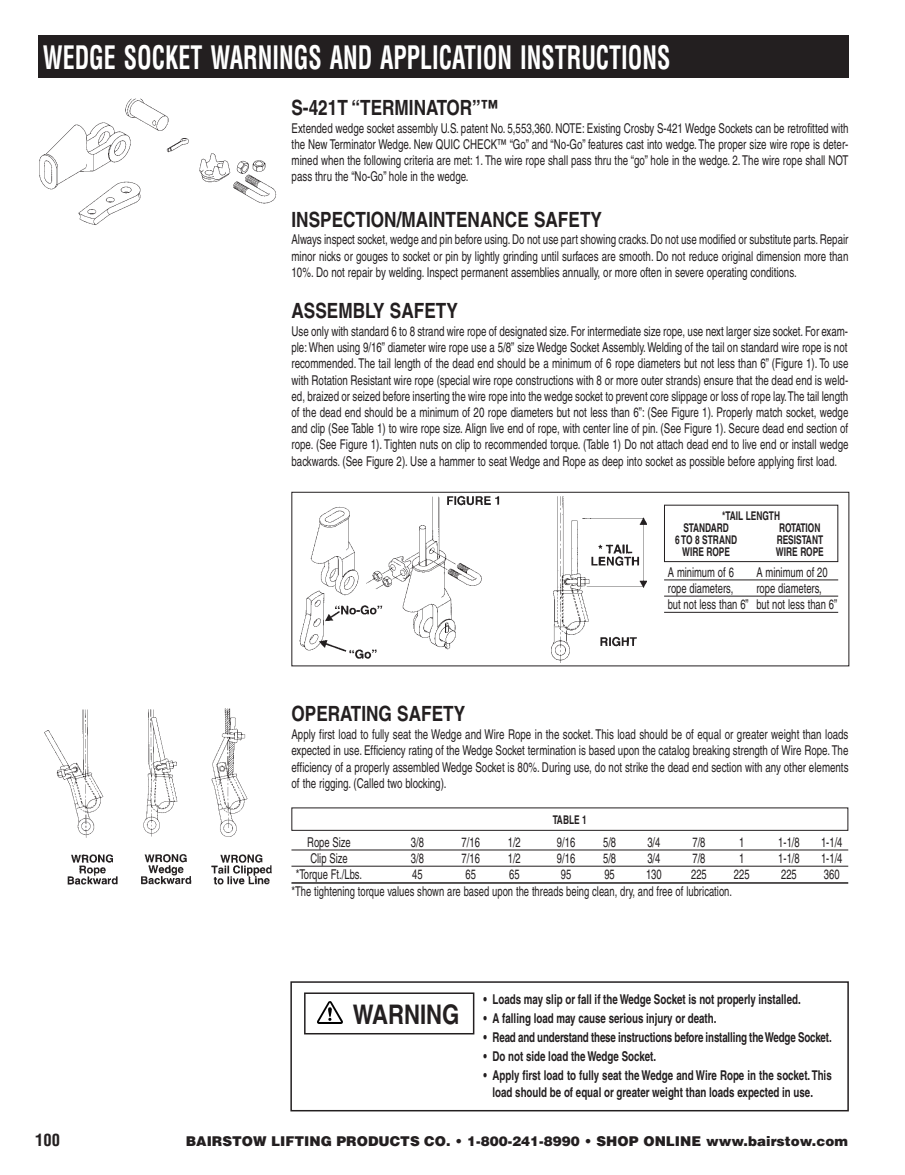
<style>
.page{position:relative;width:905px;height:1175px;background:#fff}
.page>*{position:absolute;margin:0;border:0;box-sizing:border-box;transform-origin:0 0}
.t1{font:700 condensed 31.5px "Helvetica";color:#fff;scale:.76 1}
.t2{font:700 condensed 31.5px "Helvetica";color:#fff;scale:.75 1}
.t3{font:700 condensed 27px "Helvetica";color:#231f20}
.t4{font:700 condensed 21px "Helvetica";color:#231f20}
.t5{font:700 condensed 16.5px "Helvetica";color:#231f20}
.t6{font:condensed 13.5px/16.2px "Helvetica";color:#231f20;text-align:justify;scale:.88 1}
.t7{font:700 condensed 13.5px/16.2px "Helvetica";color:#231f20;scale:.88 1}
.t8{font:condensed 13.5px/16.2px "Helvetica";color:#231f20;scale:.85 1}
.t9{font:900 13.5px "Helvetica";color:#231f20}
.t10{font:700 condensed 12px/12px "Helvetica";color:#231f20;scale:.85 1}
.t11{font:700 condensed 12px "Helvetica";letter-spacing:-.02em;color:#231f20;scale:.85 1}
</style>
<div class="page">
<div style="left:664px;top:505px;width:174px;height:57px;border:1px solid #231f20"></div>
<img style="left:299px;top:495px;width:347px;height:168px">
<div style="left:291px;top:492px;width:558px;height:174px;border:1px solid #231f20"></div>
<img style="left:39px;top:98px;width:238px;height:127px">
<hr style="left:664px;top:579px;width:174px;height:1px;background:#231f20">
<hr style="left:664px;top:596px;width:174px;height:1px;background:#231f20">
<hr style="left:664px;top:612px;width:174px;height:1px;background:#231f20">
<hr style="left:291px;top:849px;width:557px;height:1px;background:#231f20">
<hr style="left:291px;top:866px;width:557px;height:1px;background:#231f20">
<hr style="left:291px;top:882px;width:557px;height:1px;background:#231f20">
<img style="left:44px;top:708px;width:228px;height:177px">
<svg style="left:290px;top:981px;width:559px;height:131px"></svg>
<img style="left:317px;top:1001px;width:26px;height:22px">
<div style="left:38px;top:35px;width:810px;height:43px;background:#231f20"></div>
<p class="t2" style="left:240px;top:38px;width:806px">WEDGE SOCKET WARNINGS A D APPLICATION INSTRUCTIONS</p>
<p class="t1" style="left:43px;top:39px;width:827px">WEDGE SOCKET WARNINGS AND APPLICATION INSTRUCTIONS</p>
<p class="t4" style="left:291px;top:95px;width:208px">S-421T “TERMINATOR”™</p>
<p class="t6" style="left:291px;top:120px;width:634px">Extended wedge socket assembly U.S. patent No. 5,553,360. NOTE: Existing Crosby S-421 Wedge Sockets can be retrofitted with the New Terminator Wedge. New QUIC CHECK™ “Go” and “No-Go” features cast into wedge. The proper size wire rope is deter&shy;mined when the following criteria are met: 1. The wire rope shall pass thru the “go” hole in the wedge. 2.The wire rope shall NOT pass thru the “No-Go” hole in the wedge.</p>
<p class="t4" style="left:291px;top:206px;width:312px">INSPECTION/MAINTENANCE SAFETY</p>
<p class="t6" style="left:291px;top:231px;width:634px">Always inspect socket, wedge and pin before using.Do not use part showing cracks.Do not use modified or substitute parts.Repair minor nicks or gouges to socket or pin by lightly grinding until surfaces are smooth. Do not reduce original dimension more than 10%. Do not repair by welding. Inspect permanent assemblies annually, or more often in severe operating conditions.</p>
<p class="t4" style="left:291px;top:298px;width:168px">ASSEMBLY SAFETY</p>
<p class="t6" style="left:291px;top:323px;width:634px">Use only with standard 6 to 8 strand wire rope of designated size. For intermediate size rope, use next larger size socket. For exam&shy;ple:When using 9/16” diameter wire rope use a 5/8” size Wedge Socket Assembly.Welding of the tail on standard wire rope is not recommended. The tail length of the dead end should be a minimum of 6 rope diameters but not less than 6” (Figure 1). To use with Rotation Resistant wire rope (special wire rope constructions with 8 or more outer strands) ensure that the dead end is weld&shy;ed, braized or seized before inserting the wire rope into the wedge socket to prevent core slippage or loss of rope lay.The tail length of the dead end should be a minimum of 20 rope diameters but not less than 6”: (See Figure 1). Properly match socket, wedge and clip (See Table 1) to wire rope size. Align live end of rope, with center line of pin. (See Figure 1). Secure dead end section of rope. (See Figure 1). Tighten nuts on clip to recommended torque. (Table 1) Do not attach dead end to live end or install wedge backwards. (See Figure 2). Use a hammer to seat Wedge and Rope as deep into socket as possible before applying first load.</p>
<p class="t10" style="left:683px;top:509px;width:115px;text-indent:39px">*TAIL LENGTH<br>STANDARD</p>
<p class="t11" style="left:779px;top:520px;width:50px">ROTATION</p>
<p class="t10" style="left:675px;top:533px;width:74px">6 TO 8 STRAND</p>
<p class="t10" style="left:776px;top:533px;width:56px">RESISTANT</p>
<p class="t10" style="left:682px;top:545px;width:58px">WIRE ROPE</p>
<p class="t10" style="left:776px;top:545px;width:58px">WIRE ROPE</p>
<p class="t4" style="left:291px;top:700px;width:175px">OPERATING SAFETY</p>
<p class="t8" style="left:668px;top:564px;width:79px">A minimum of 6</p>
<p class="t8" style="left:756px;top:564px;width:85px">A minimum of 20</p>
<p class="t8" style="left:668px;top:580px;width:79px">rope diameters,</p>
<p class="t8" style="left:668px;top:580px;width:201px;text-indent:89px">rope diameters, but not less than 6” but not less than 6”</p>
<p class="t6" style="left:291px;top:726px;width:634px">Apply first load to fully seat the Wedge and Wire Rope in the socket. This load should be of equal or greater weight than loads expected in use. Efficiency rating of the Wedge Socket termination is based upon the catalog breaking strength of Wire Rope.The efficiency of a properly assembled Wedge Socket is 80%. During use, do not strike the dead end section with any other elements of the rigging. (Called two blocking).</p>
<p class="t10" style="left:552px;top:813px;width:42px">TABLE 1</p>
<p class="t8" style="left:307px;top:834px;width:53px">Rope Size</p>
<p class="t8" style="left:411px;top:834px;width:17px">3/8</p>
<p class="t8" style="left:461px;top:834px;width:23px">7/16</p>
<p class="t8" style="left:508px;top:834px;width:17px">1/2</p>
<p class="t8" style="left:557px;top:834px;width:23px">9/16</p>
<p class="t8" style="left:603px;top:834px;width:17px">5/8</p>
<p class="t8" style="left:647px;top:834px;width:17px">3/4</p>
<p class="t8" style="left:692px;top:834px;width:17px">7/8</p>
<p class="t8" style="left:739px;top:834px;width:8px">1</p>
<p class="t8" style="left:778px;top:834px;width:27px">1-1/8</p>
<p class="t8" style="left:821px;top:834px;width:27px">1-1/4</p>
<p class="t8" style="left:310px;top:850px;width:45px">Clip Size</p>
<p class="t8" style="left:411px;top:850px;width:17px">3/8</p>
<p class="t8" style="left:461px;top:850px;width:23px">7/16</p>
<p class="t8" style="left:508px;top:850px;width:17px">1/2</p>
<p class="t8" style="left:557px;top:850px;width:23px">9/16</p>
<p class="t8" style="left:603px;top:850px;width:17px">5/8</p>
<p class="t8" style="left:647px;top:850px;width:17px">3/4</p>
<p class="t8" style="left:692px;top:850px;width:17px">7/8</p>
<p class="t8" style="left:739px;top:850px;width:8px">1</p>
<p class="t8" style="left:778px;top:850px;width:27px">1-1/8</p>
<p class="t8" style="left:821px;top:850px;width:27px">1-1/4</p>
<p class="t8" style="left:296px;top:866px;width:79px">*Torque Ft./Lbs.</p>
<p class="t8" style="left:412px;top:866px;width:14px">45</p>
<p class="t8" style="left:465px;top:866px;width:14px">65</p>
<p class="t8" style="left:509px;top:866px;width:14px">65</p>
<p class="t8" style="left:561px;top:866px;width:14px">95</p>
<p class="t8" style="left:604px;top:866px;width:14px">95</p>
<p class="t8" style="left:646px;top:866px;width:20px">130</p>
<p class="t8" style="left:691px;top:866px;width:20px">225</p>
<p class="t8" style="left:733px;top:866px;width:20px">225</p>
<p class="t8" style="left:781px;top:866px;width:20px">225</p>
<p class="t8" style="left:823px;top:866px;width:20px">360</p>
<p class="t8" style="left:291px;top:882px;width:520px">*The tightening torque values shown are based upon the threads being clean, dry, and free of lubrication.</p>
<p class="t3" style="left:353px;top:998px;width:108px">WARNING</p>
<p class="t7" style="left:483px;top:990px;width:362px">• Loads may slip or fall if the Wedge Socket is not properly installed.</p>
<p class="t7" style="left:483px;top:1009px;width:266px">• A falling load may cause serious injury or death.</p>
<p class="t7" style="left:483px;top:1029px;width:397px">• Read and understand these instructions before installing the Wedge Socket.</p>
<p class="t7" style="left:483px;top:1048px;width:198px">• Do not side load the Wedge Socket.</p>
<p class="t7" style="left:492px;top:1067px;width:387px;text-indent:-9px">• Apply first load to fully seat the Wedge and Wire Rope in the socket.This load should be of equal or greater weight than loads expected in use.</p>
<p class="t5" style="left:35px;top:1130px;width:26px">100</p>
<p class="t9" style="left:186px;top:1132px;width:430px">BAIRSTOW LIFTING PRODUCTS CO. • 1-800-241-8990 • Shop</p>
<p class="t9" style="left:643px;top:1132px;width:22px">Online</p>
<p class="t9" style="left:706px;top:1132px;width:143px">www.bairstow.com</p>
<p class="t9" style="left:106px;top:1134px;width:677px">BAIRSTOW LIFTING PRODUCTS CO. • 1-800-241-8990 • ATLANTA AREA CALL 404-351-2600</p>
</div>
